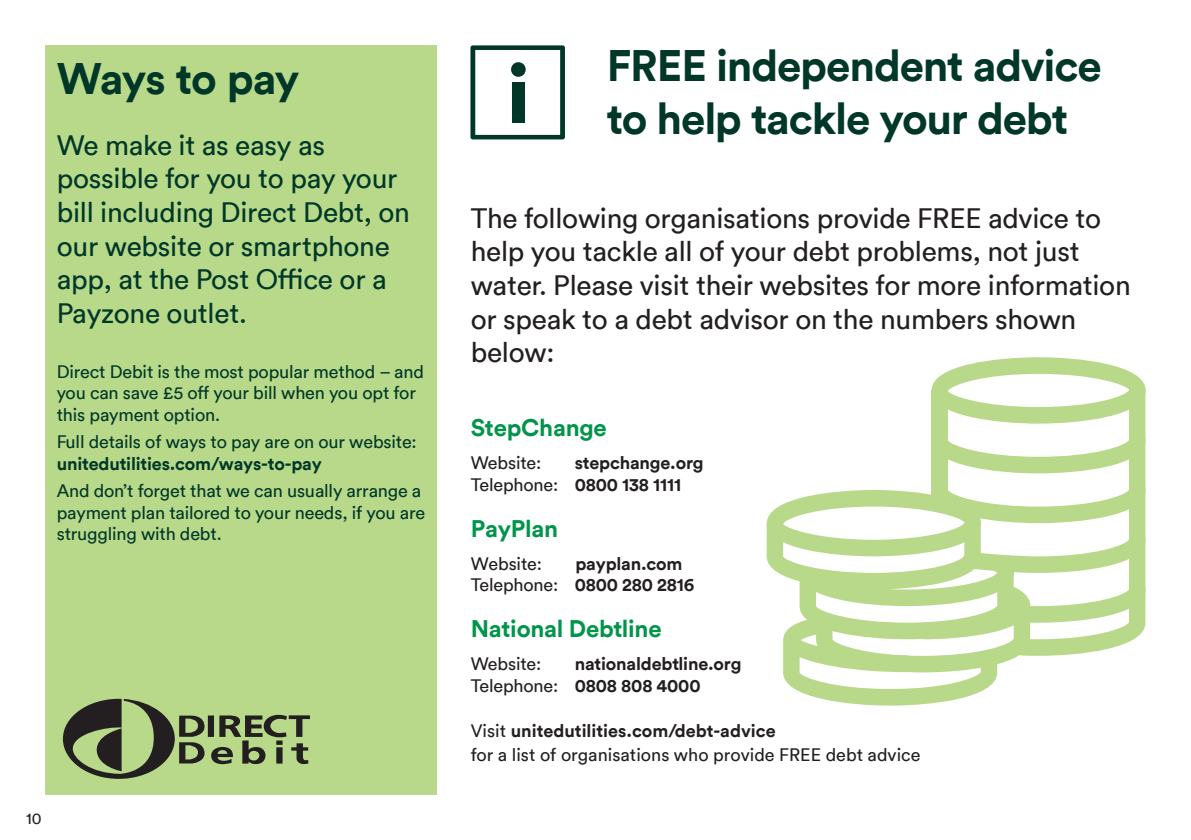
<style>
.page{position:relative;width:1191px;height:840px;background:#fff}
.page>*{position:absolute;margin:0;border:0;box-sizing:border-box;transform-origin:0 0}
.t1{font:700 44px "Circular TT";letter-spacing:-.03em;color:#003729}
.t2{font:28px/33.6px "Circular TT";letter-spacing:-.01em;color:#231f20}
.t3{font:28px/33.6px "Circular TT";letter-spacing:-.01em;color:#003729}
.t4{font:700 24px "Circular TT";letter-spacing:-.01em;color:#00954a}
.t5{font:18px/21.6px "Circular TT";letter-spacing:-.01em;color:#003729}
.t6{font:700 18px/21.6px "Circular TT";letter-spacing:-.01em;color:#231f20}
.t7{font:18px/24px "Circular TT";color:#231f20}
.t8{font:700 18px "Circular TT";letter-spacing:-.01em;color:#003729}
.t9{font:16px "Circular TT";color:#231f20}
.s1{font-weight:400}
.s2{font-weight:700}
</style>
<div class="page">
<div style="left:45px;top:45px;width:392px;height:749px;background:#b8d989"></div>
<svg style="left:63px;top:698px;width:247px;height:80px"></svg>
<svg style="left:470px;top:45px;width:95px;height:94px"></svg>
<svg style="left:766px;top:357px;width:379px;height:348px"></svg>
<p class="t1" style="left:57px;top:50px;width:244px">Ways to pay</p>
<p class="t3" style="left:57px;top:128px;width:355px">We make it as easy as possible for you to pay your bill including Direct Debt, on our website or smartphone app, at the Post Office or a<br>Payzone outlet.</p>
<p class="t5" style="left:57px;top:360px;width:369px">Direct Debit is the most popular method – and you can save £5 off your bill when you opt for this payment option.</p>
<p class="t5" style="left:57px;top:430px;width:361px">Full details of ways to pay are on our website:</p>
<p class="t8" style="left:57px;top:451px;width:267px">unitedutilities.com/ways-to-pay</p>
<p class="t5" style="left:57px;top:479px;width:370px">And don’t forget that we can usually arrange a payment plan tailored to your needs, if you are struggling with debt.</p>
<p class="t9" style="left:26px;top:808px;width:17px">10</p>
<p class="t1" style="left:607px;top:37px;width:496px">FREE independent advice</p>
<p class="t1" style="left:607px;top:90px;width:463px">to help tackle your debt</p>
<p class="t2" style="left:471px;top:200px;width:661px">The following organisations provide FREE advice to help you tackle all of your debt problems, not just water. Please visit their websites for more information or speak to a debt advisor on the numbers shown</p>
<p class="t2" style="left:471px;top:335px;width:85px">below:</p>
<p class="t4" style="left:471px;top:412px;width:138px">StepChange</p>
<p class="t7" style="left:471px;top:450px;width:72px">Website:</p>
<p class="t6" style="left:575px;top:451px;width:130px">stepchange.org</p>
<p class="t6" style="left:471px;top:473px;width:212px"><span class="s1">Telephone:</span> 0800 138 1111</p>
<p class="t4" style="left:471px;top:512px;width:89px">PayPlan</p>
<p class="t7" style="left:471px;top:550px;width:73px">Website:</p>
<p class="t6" style="left:471px;top:551px;width:225px;text-indent:105px">payplan.com<br><span class="s1">Telephone:</span> 0800 280 2816</p>
<p class="t4" style="left:471px;top:612px;width:192px">National Debtline</p>
<p class="t7" style="left:471px;top:651px;width:72px">Website:</p>
<p class="t6" style="left:471px;top:652px;width:272px;text-indent:104px">nationaldebtline.org<br><span class="s1">Telephone:</span> 0808 808 4000</p>
<p class="t7" style="left:471px;top:718px;width:451px">Visit <span class="s2">unitedutilities.com/debt-advice<br></span>for a list of organisations who provide FREE debt advice</p>
</div>
